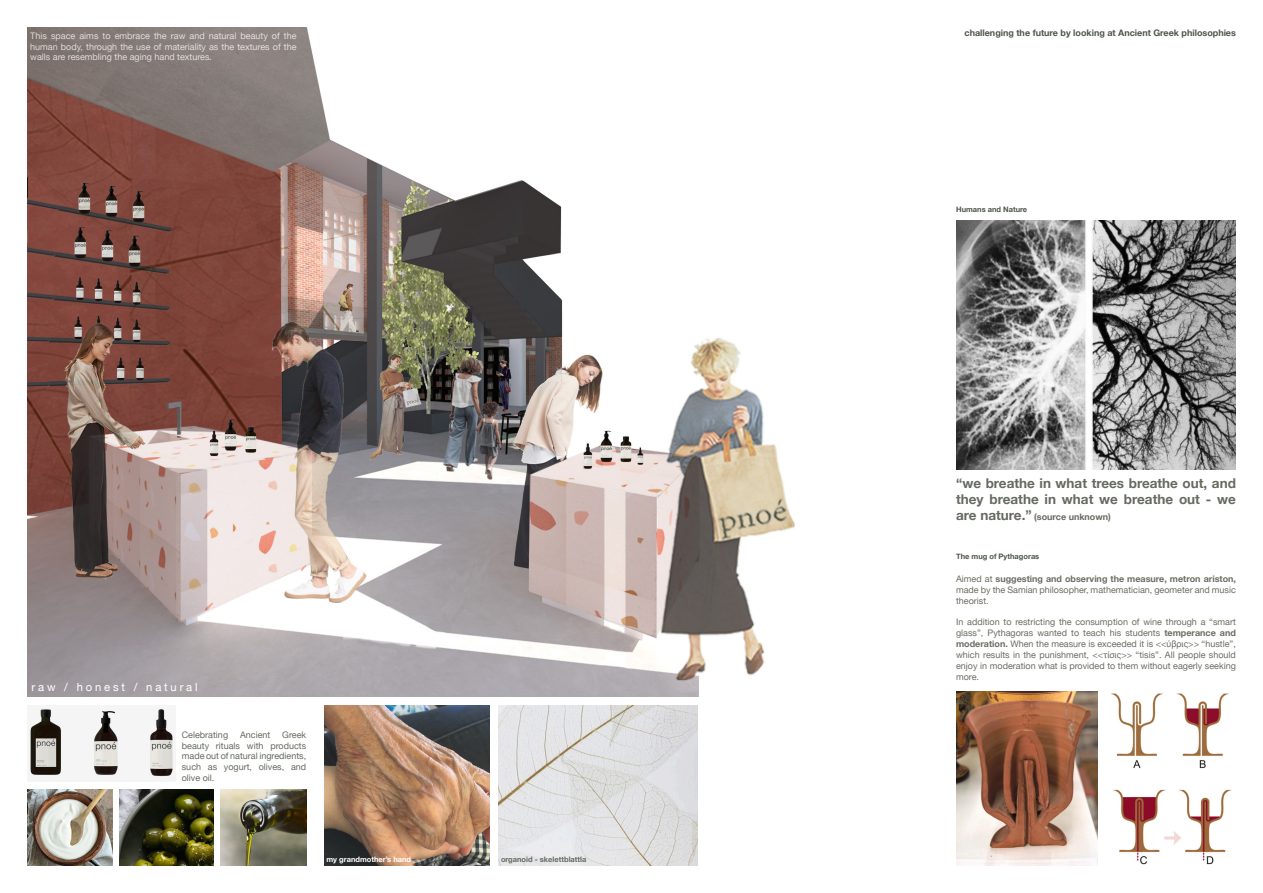
<style>
.page{position:relative;width:1263px;height:893px;background:#fff}
.page>*{position:absolute;margin:0;border:0;box-sizing:border-box;transform-origin:0 0}
.t1{font:700 13.5px/16.2px "Helvetica Neue";color:#666b60}
.t2{font:11.25px "Helvetica Neue";letter-spacing:.25em;color:#fff}
.t3{font:9px/10.8px "Helvetica Neue";color:#6c6d62;text-align:justify}
.t4{font:9px/10.8px "Helvetica Neue";color:#fff;text-align:justify}
.t5{font:9px/10.8px "Helvetica Neue";color:#656b60;text-align:justify}
.t6{font:700 9px "Helvetica Neue";color:#4e5549}
.t7{font:700 9px "Helvetica Neue";color:#666b60}
.t8{font:700 7.5px "Helvetica Neue";color:#4e5549}
.t9{font:700 7.5px "Helvetica Neue";color:#656b60}
.t10{font:700 7.5px "Helvetica Neue";color:#fff}
.s1{font-size:13.5px}
.s2{font-weight:700}
</style>
<div class="page">
<img style="left:498px;top:705px;width:199px;height:161px">
<img style="left:27px;top:27px;width:768px;height:670px">
<img style="left:324px;top:705px;width:165px;height:161px">
<img style="left:29px;top:708px;width:145px;height:73px">
<img style="left:956px;top:220px;width:280px;height:249px">
<img style="left:27px;top:789px;width:85px;height:77px">
<img style="left:120px;top:789px;width:93px;height:77px">
<img style="left:221px;top:789px;width:85px;height:77px">
<img style="left:956px;top:692px;width:141px;height:174px">
<img style="left:1112px;top:693px;width:117px;height:76px">
<img style="left:1113px;top:789px;width:119px;height:76px">
<p class="t4" style="left:30px;top:31px;width:268px">This space aims to embrace the raw and natural beauty of the human body, through the use of materiality as the textures of the walls are resembling the aging hand textures.</p>
<p class="t2" style="left:32px;top:679px;width:167px">raw / honest / natural</p>
<p class="t5" style="left:182px;top:730px;width:126px;text-indent:100px">Greek beauty rituals with products made out of natural ingredients, such as yogurt, olives, and olive oil.</p>
<p class="t5" style="left:182px;top:730px;width:48px">Celebrating</p>
<p class="t5" style="left:240px;top:730px;width:32px">Ancient</p>
<p class="t10" style="left:326px;top:854px;width:86px">my grandmother’s hand</p>
<p class="t9" style="left:501px;top:854px;width:87px">organoid - skelettblattla</p>
<p class="t6" style="left:964px;top:26px;width:273px">challenging the future by looking at Ancient Greek philosophies</p>
<p class="t8" style="left:956px;top:203px;width:73px">Humans and Nature</p>
<p class="t1" style="left:956px;top:475px;width:281px">“we breathe in what trees breathe out, and they breathe in what we breathe out - we</p>
<p class="t7" style="left:956px;top:510px;width:156px"><span class="s1">are nature.”</span> (source unknown)</p>
<p class="t8" style="left:956px;top:550px;width:85px">The mug of Pythagoras</p>
<p class="t3" style="left:956px;top:574px;width:281px">Aimed at <span class="s2">suggesting and observing the measure, metron ariston, </span>made by the Samian philosopher, mathematician, geometer and music theorist.</p>
<p class="t3" style="left:956px;top:617px;width:281px">In addition to restricting the consumption of wine through a “smart glass”, Pythagoras wanted to teach his students <span class="s2">temperance and moderation.</span> When the measure is exceeded it is &lt;&lt;ύβρις&gt;&gt; “hustle”, which results in the punishment, &lt;&lt;τίσις&gt;&gt; “tisis”. All people should enjoy in moderation what is provided to them without eagerly seeking more.</p>
</div>
